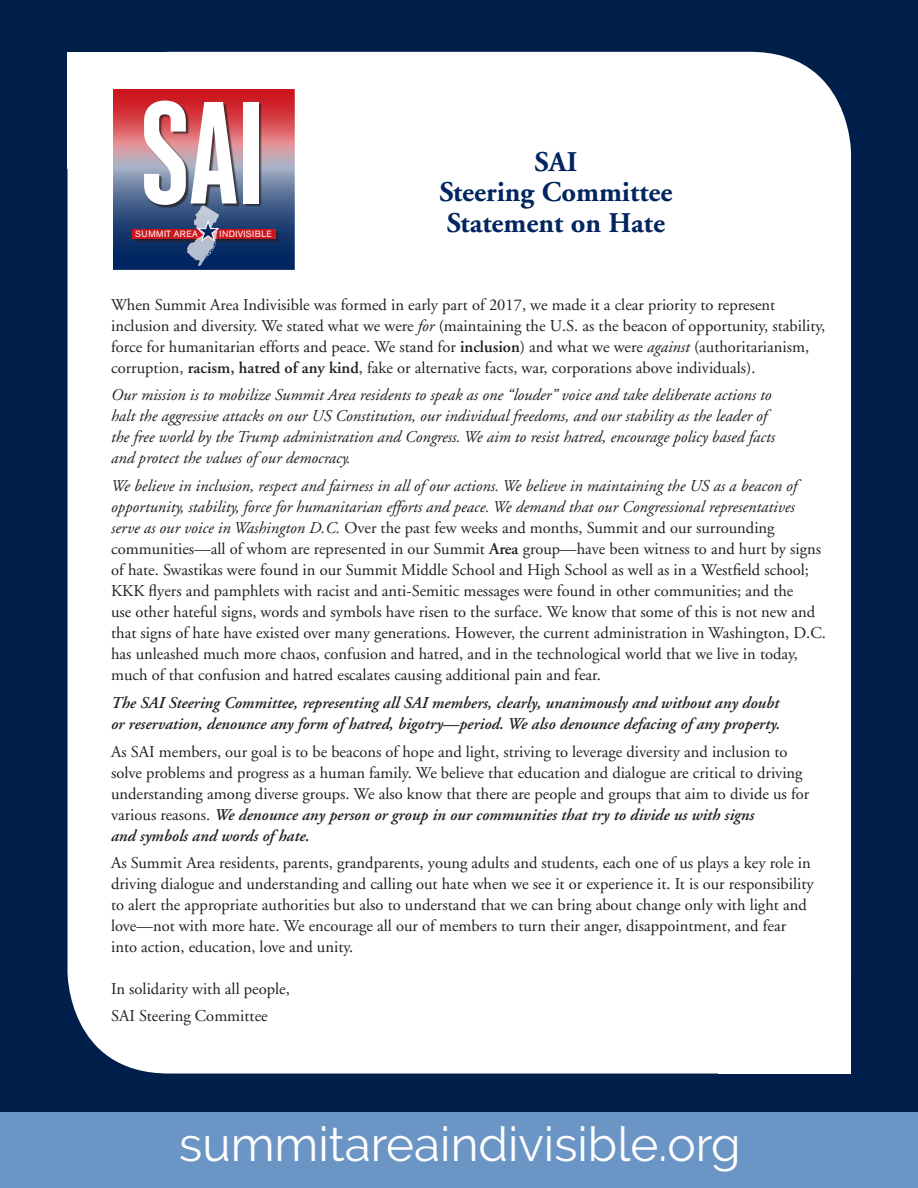
<style>
.page{position:relative;width:918px;height:1188px;background:#fff}
.page>*{position:absolute;margin:0;border:0;box-sizing:border-box;transform-origin:0 0}
.t1{font:condensed 144.9px "Montefiore";color:#fff}
.t2{font:47.7px "Raleway";color:#fff}
.t3{font:700 28.5px/30.5px "Adobe Garamond";color:#002560;text-align:center}
.t4{font:16.5px/21px "Adobe Garamond";color:#231f20}
.t5{font:italic 16.5px/21px "Adobe Garamond";color:#231f20}
.t6{font:italic 600 16.5px/21px "Adobe Garamond";color:#231f20}
.t7{font:9px "Akzidenz Grotesk BE";letter-spacing:.04em;color:#fff}
.s1{font-style:italic}
.s2{font-weight:600}
.s3{font-weight:600;font-style:italic}
</style>
<div class="page">
<div style="left:0;top:0;width:918px;height:1113px;background:#00204b"></div>
<div style="left:68px;top:52px;width:783px;height:1022px;background:#fff;border-radius:101px"></div>
<div style="left:68px;top:52px;width:132px;height:116px;background:#fff"></div>
<div style="left:718px;top:957px;width:133px;height:117px;background:#fff"></div>
<div style="left:0;top:1113px;width:918px;height:75px;background:#6a95c5"></div>
<svg style="left:114px;top:90px;width:179px;height:54px;background:#d3363d"></svg>
<svg style="left:114px;top:144px;width:179px;height:125px;background:#3f5581"></svg>
<div style="left:145px;top:102px;width:117px;height:107px;background:#231f20;opacity:.75"></div>
<div style="left:133px;top:230px;width:147px;height:13px;background:#231f20;opacity:.75"></div>
<div style="left:132px;top:229px;width:143px;height:9px;background:#cd151d"></div>
<svg style="left:187px;top:205px;width:32px;height:61px;background:#767897"></svg>
<div style="left:111px;top:87px;width:185px;height:185px;border:2px solid #fff"></div>
<p class="t1" style="left:140px;top:69px;width:126px">SAI</p>
<p class="t7" style="left:135px;top:228px;width:64px">SUMMIT AREA</p>
<p class="t7" style="left:219px;top:228px;width:54px">INDIVISIBLE</p>
<p class="t3" style="left:439px;top:147px;width:235px">SAI<br>Steering Committee<br>Statement on Hate</p>
<p class="t4" style="left:111px;top:294px;width:716px">When Summit Area Indivisible was formed in early part of 2017, we made it a clear priority to represent inclusion and diversity. We stated what we were <span class="s1">for</span> (maintaining the U.S. as the beacon of opportunity, stability, force for humanitarian efforts and peace. We stand for <span class="s2">inclusion</span>) and what we were <span class="s1">against</span> (authoritarianism, corruption, <span class="s2">racism, hatred of any kind</span>, fake or alternative facts, war, corporations above individuals).</p>
<p class="t5" style="left:111px;top:385px;width:665px">Our mission is to mobilize Summit Area residents to speak as one “louder” voice and take deliberate actions to halt the aggressive attacks on our US Constitution, our individual freedoms, and our stability as the leader of the free world by the Trump administration and Congress. We aim to resist hatred, encourage policy based facts and protect the values of our democracy.</p>
<p class="t4" style="left:111px;top:476px;width:716px"><span class="s1">We believe in inclusion, respect and fairness in all of our actions. We believe in maintaining the US as a beacon of opportunity, stability, force for humanitarian efforts and peace. We demand that our Congressional representatives serve as our voice in Washington D.C.</span> Over the past few weeks and months, Summit and our surrounding communities—all of whom are represented in our Summit <span class="s2">Area</span> group—have been witness to and hurt by signs of hate. Swastikas were found in our Summit Middle School and High School as well as in a Westfield school; KKK flyers and pamphlets with racist and anti-Semitic messages were found in other communities; and the<br>use other hateful signs, words and symbols have risen to the surface. We know that some of this is not new and that signs of hate have existed over many generations. However, the current administration in Washington, D.C. has unleashed much more chaos, confusion and hatred, and in the technological world that we live in today, much of that confusion and hatred escalates causing additional pain and fear.</p>
<p class="t6" style="left:111px;top:693px;width:671px">The SAI Steering Committee, representing all SAI members, clearly, unanimously and without any doubt or reservation, denounce any form of hatred, bigotry—period. We also denounce defacing of any property.</p>
<p class="t4" style="left:111px;top:741px;width:700px">As SAI members, our goal is to be beacons of hope and light, striving to leverage diversity and inclusion to solve problems and progress as a human family. We believe that education and dialogue are critical to driving understanding among diverse groups. We also know that there are people and groups that aim to divide us for various reasons. <span class="s3">We denounce any person or group in our communities that try to divide us with signs<br>and symbols and words of hate.</span></p>
<p class="t4" style="left:111px;top:853px;width:704px">As Summit Area residents, parents, grandparents, young adults and students, each one of us plays a key role in driving dialogue and understanding and calling out hate when we see it or experience it. It is our responsibility to alert the appropriate authorities but also to understand that we can bring about change only with light and love—not with more hate. We encourage all our of members to turn their anger, disappointment, and fear into action, education, love and unity.</p>
<p class="t4" style="left:111px;top:978px;width:180px">In solidarity with all people,</p>
<p class="t4" style="left:111px;top:1006px;width:158px">SAI Steering Committee</p>
<p class="t2" style="left:179px;top:1116px;width:563px">summitareaindivisible.org</p>
</div>
